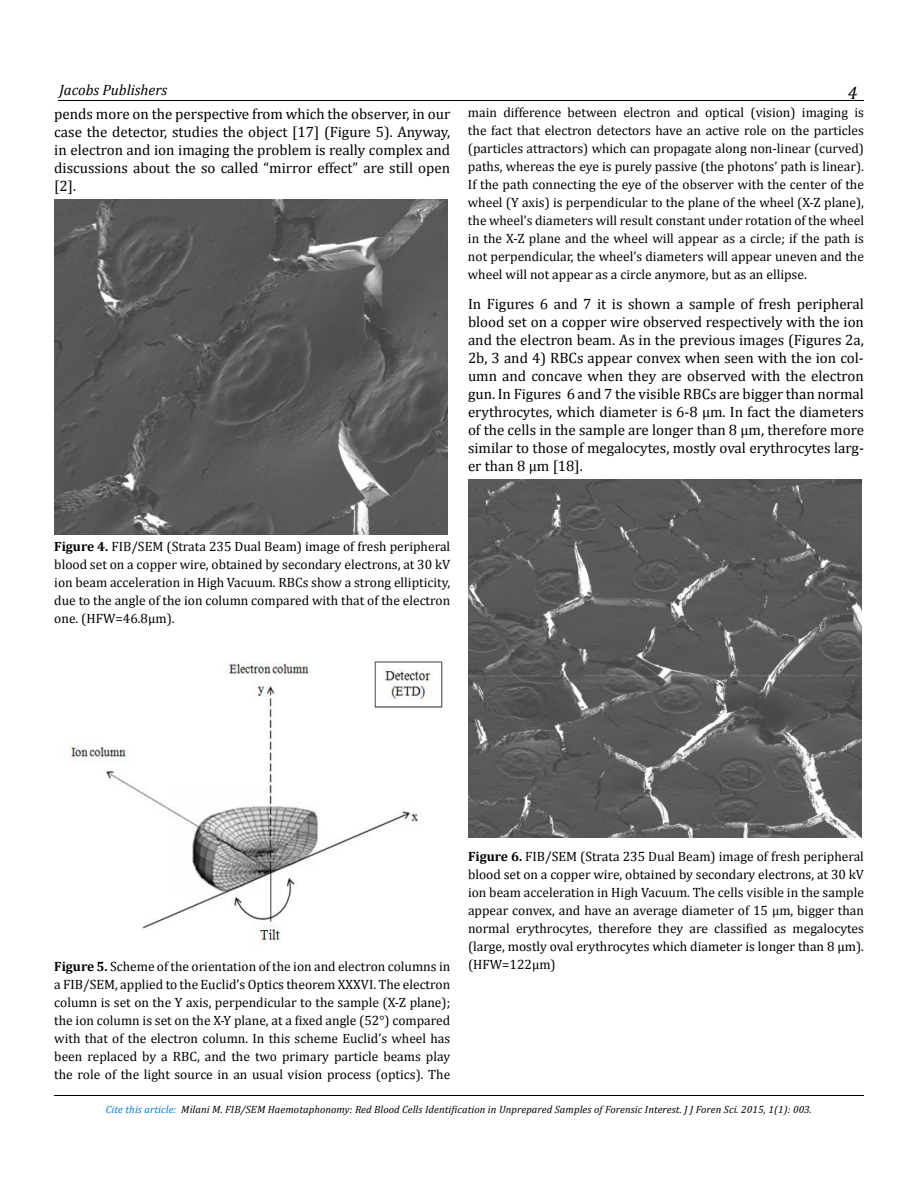
<style>
.page{position:relative;width:918px;height:1188px;background:#fff}
.page>*{position:absolute;margin:0;border:0;box-sizing:border-box;transform-origin:0 0}
.t1{font:italic 18px "Cambria";color:#000}
.t2{font:15px/18px "Cambria";color:#000;text-align:justify}
.t3{font:italic 15px "Cambria";color:#000}
.t4{font:13.5px/18px "Cambria";color:#000;text-align:justify}
.t5{font:italic 10.5px "Cambria";letter-spacing:.01em;color:#000}
.s1{font-weight:700}
.s2{color:#007bca}
</style>
<div class="page">
<hr style="left:58px;top:101px;width:805px;height:1px;background:#000103">
<hr style="left:54px;top:1095px;width:810px;height:1px;background:#000103">
<img style="left:54px;top:199px;width:394px;height:336px">
<img style="left:69px;top:661px;width:374px;height:282px">
<img style="left:468px;top:479px;width:394px;height:358px">
<p class="t3" style="left:59px;top:79px;width:109px">Jacobs Publishers</p>
<h1 class="t1" style="left:848px;top:80px;width:11px">4</h1>
<p class="t2" style="left:54px;top:105px;width:397px">pends more on the perspective from which the observer, in our case the detector, studies the object [17] (Figure 5). Anyway, in electron and ion imaging the problem is really complex and discussions about the so called “mirror effect” are still open [2].</p>
<p class="t4" style="left:468px;top:103px;width:398px">main difference between electron and optical (vision) imaging is the fact that electron detectors have an active role on the particles (particles attractors) which can propagate along non-linear (curved) paths, whereas the eye is purely passive (the photons’ path is linear).<br>If the path connecting the eye of the observer with the center of the wheel (Y axis) is perpendicular to the plane of the wheel (X-Z plane), the wheel’s diameters will result constant under rotation of the wheel in the X-Z plane and the wheel will appear as a circle; if the path is not perpendicular, the wheel’s diameters will appear uneven and the wheel will not appear as a circle anymore, but as an ellipse.</p>
<p class="t2" style="left:468px;top:295px;width:398px">In Figures 6 and 7 it is shown a sample of fresh peripheral blood set on a copper wire observed respectively with the ion and the electron beam. As in the previous images (Figures 2a, 2b, 3 and 4) RBCs appear convex when seen with the ion col&shy;umn and concave when they are observed with the electron gun. In Figures 6 and 7 the visible RBCs are bigger than normal erythrocytes, which diameter is 6-8 µm. In fact the diameters of the cells in the sample are longer than 8 µm, therefore more similar to those of megalocytes, mostly oval erythrocytes larg&shy;er than 8 µm [18].</p>
<p class="t4" style="left:54px;top:537px;width:398px"><span class="s1">Figure 4.</span> FIB/SEM (Strata 235 Dual Beam) image of fresh peripheral blood set on a copper wire, obtained by secondary electrons, at 30 kV ion beam acceleration in High Vacuum. RBCs show a strong ellipticity, due to the angle of the ion column compared with that of the electron one. (HFW=46.8µm).</p>
<p class="t4" style="left:54px;top:957px;width:398px"><span class="s1">Figure 5.</span> Scheme of the orientation of the ion and electron columns in a FIB/SEM, applied to the Euclid’s Optics theorem XXXVI. The electron column is set on the Y axis, perpendicular to the sample (X-Z plane); the ion column is set on the X-Y plane, at a fixed angle (52°) compared with that of the electron column. In this scheme Euclid’s wheel has been replaced by a RBC, and the two primary particle beams play the role of the light source in an usual vision process (optics). The</p>
<p class="t4" style="left:468px;top:847px;width:398px"><span class="s1">Figure 6.</span> FIB/SEM (Strata 235 Dual Beam) image of fresh peripheral blood set on a copper wire, obtained by secondary electrons, at 30 kV ion beam acceleration in High Vacuum. The cells visible in the sample appear convex, and have an average diameter of 15 µm, bigger than normal erythrocytes, therefore they are classified as megalocytes (large, mostly oval erythrocytes which diameter is longer than 8 µm). (HFW=122µm)</p>
<p class="t5" style="left:106px;top:1102px;width:708px"><span class="s2">Cite this article:</span> Milani M. FIB/SEM Haemotaphonomy: Red Blood Cells Identification in Unprepared Samples of Forensic Interest. J J Foren Sci. 2015, 1(1): 003.</p>
</div>
